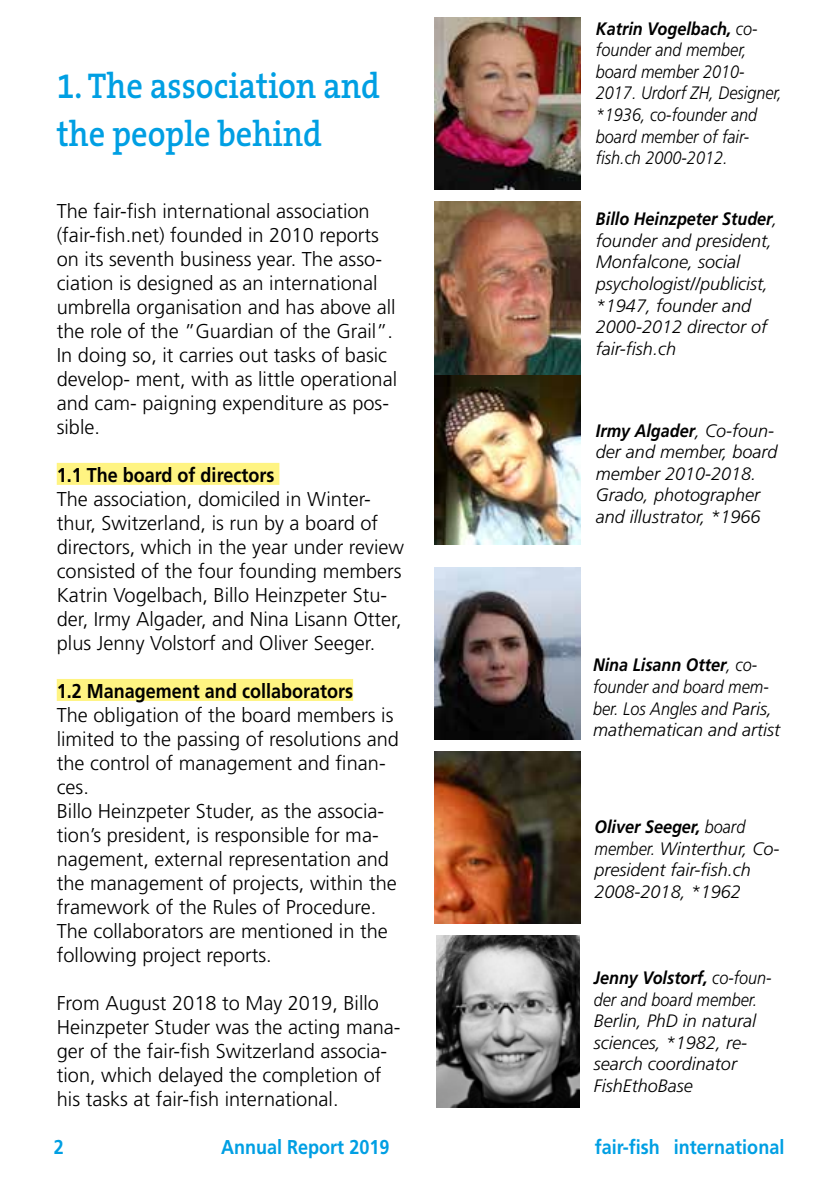
<style>
.page{position:relative;width:840px;height:1191px;background:#fff}
.page>*{position:absolute;margin:0;border:0;box-sizing:border-box;transform-origin:0 0}
.t1{font:600 36px/48px "The Serif B W6";color:#009fe3;scale:.9 1}
.t2{font:300 20px/24px "Frutiger";color:#000}
.t3{font:700 20px "Frutiger";color:#000;scale:.9 1}
.t4{font:700 20px "Frutiger";color:#009fe3;scale:.9 1}
.t5{font:italic 300 18px/21.6px "Frutiger";color:#000;scale:.9 1}
.t6{font:italic 300 18px/21.6px "Frutiger";color:#000}
.s1{font-weight:700}
</style>
<div class="page">
<div style="left:57px;top:463px;width:222px;height:22px;background:#fff482"></div>
<div style="left:57px;top:679px;width:296px;height:22px;background:#fff482"></div>
<img style="left:434px;top:17px;width:146px;height:172px">
<img style="left:434px;top:202px;width:146px;height:172px">
<img style="left:434px;top:376px;width:146px;height:169px">
<img style="left:434px;top:567px;width:146px;height:172px">
<img style="left:434px;top:751px;width:146px;height:172px">
<img style="left:436px;top:935px;width:143px;height:172px">
<h1 class="t1" style="left:57px;top:61px;width:360px">1. The association and the people behind</h1>
<p class="t2" style="left:57px;top:199px;width:342px">The fair-fish international association (fair-fish.net) founded in 2010 reports on its seventh business year. The asso&shy;ciation is designed as an international umbrella organisation and has above all the role of the ”Guardian of the Grail”.<br>In doing so, it carries out tasks of basic develop- ment, with as little operational and cam- paigning expenditure as pos&shy;sible.</p>
<p class="t3" style="left:57px;top:463px;width:243px">1.1 The board of directors</p>
<p class="t2" style="left:57px;top:487px;width:349px">The association, domiciled in Winter&shy;thur, Switzerland, is run by a board of directors, which in the year under review consisted of the four founding members Katrin Vogelbach, Billo Heinzpeter Stu&shy;der, Irmy Algader, and Nina Lisann Otter, plus Jenny Volstorf and Oliver Seeger.</p>
<p class="t3" style="left:57px;top:679px;width:330px">1.2 Management and collaborators</p>
<p class="t2" style="left:57px;top:703px;width:343px">The obligation of the board members is limited to the passing of resolutions and the control of management and finan&shy;ces.<br>Billo Heinzpeter Studer, as the associa&shy;tion’s president, is responsible for ma&shy;nagement, external representation and the management of projects, within the framework of the Rules of Procedure.<br>The collaborators are mentioned in the following project reports.</p>
<p class="t2" style="left:57px;top:991px;width:345px">From August 2018 to May 2019, Billo Heinzpeter Studer was the acting mana&shy;ger of the fair-fish Switzerland associa&shy;tion, which delayed the completion of his tasks at fair-fish international.</p>
<p class="t5" style="left:595px;top:17px;width:208px"><span class="s1">Katrin Vogelbach,</span> co&shy;founder and member, board member 2010-<br>2017. Urdorf ZH, Designer, *1936, co-founder and board member of fair&shy;fish.ch 2000-2012.</p>
<p class="t6" style="left:595px;top:208px;width:183px"><span class="s1">Billo Heinzpeter Studer</span>, founder and president,<br>Monfalcone, social psychologist//publicist, *1947, founder and<br>2000-2012 director of fair-fish.ch</p>
<p class="t6" style="left:595px;top:419px;width:183px"><span class="s1">Irmy Algader</span>, Co-foun&shy;der and member, board member 2010-2018.<br>Grado, photographer and illustrator, *1966</p>
<p class="t5" style="left:592px;top:654px;width:209px"><span class="s1">Nina Lisann Otter</span>, co&shy;founder and board mem&shy;ber. Los Angles and Paris, mathematican and artist</p>
<p class="t5" style="left:594px;top:816px;width:207px"><span class="s1">Oliver Seeger,</span> board member. Winterthur, Co&shy;president fair-fish.ch<br>2008-2018, *1962</p>
<p class="t5" style="left:593px;top:966px;width:199px"><span class="s1">Jenny Volstorf,</span> co-foun&shy;der and board member.<br>Berlin, PhD in natural sciences, *1982, re&shy;search coordinator<br>FishEthoBase</p>
<p class="t4" style="left:54px;top:1135px;width:13px">2</p>
<p class="t4" style="left:221px;top:1135px;width:188px">Annual Report 2019</p>
<p class="t4" style="left:594px;top:1135px;width:212px">fair-fish international</p>
</div>
